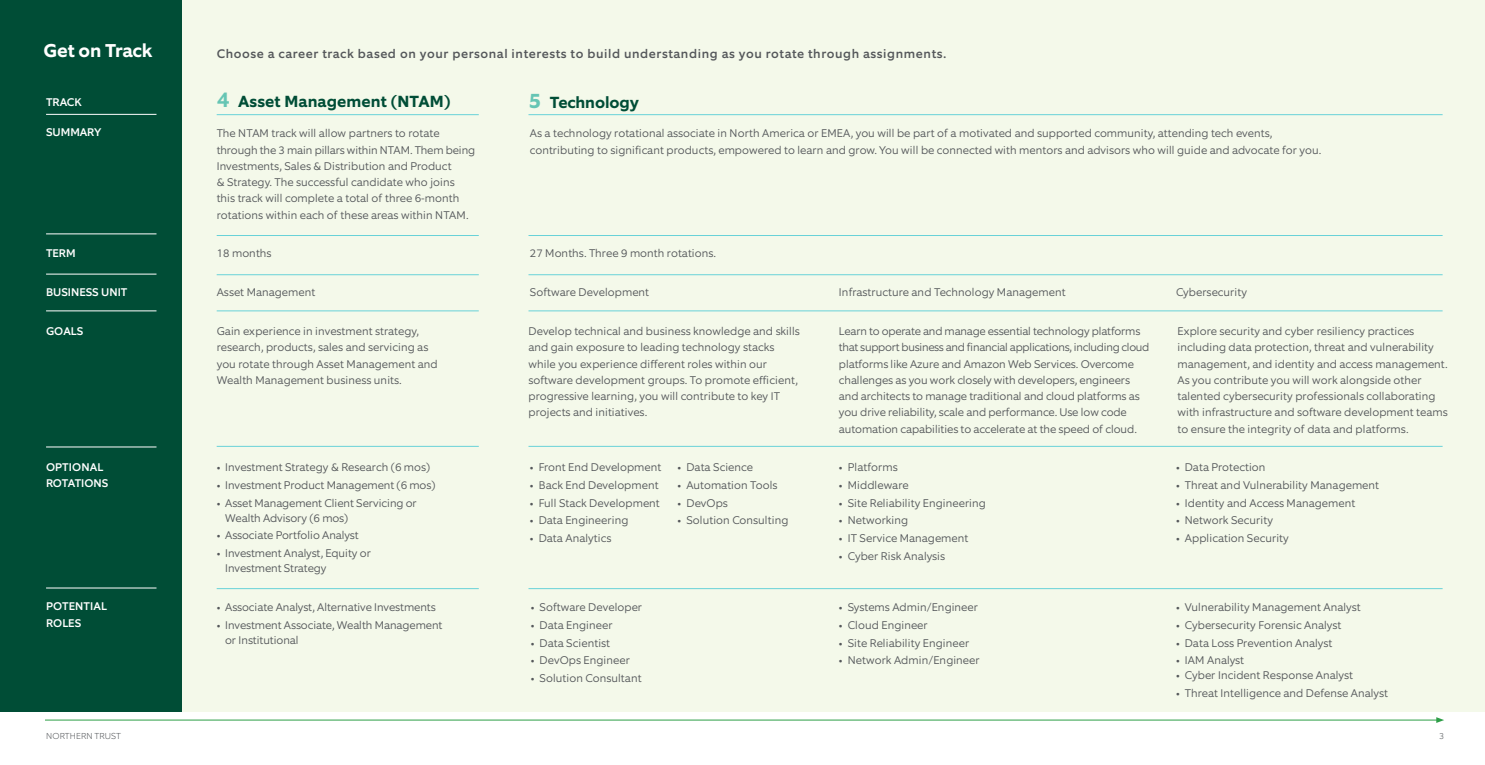
<style>
.page{position:relative;width:1485px;height:765px;background:#fff}
.page>*{position:absolute;margin:0;border:0;box-sizing:border-box;transform-origin:0 0}
.h2_evp_headline{font:700 18.75px "Equip";letter-spacing:-.005em;color:#fff}
.h2_evp_headline-2{font:700 16.25px "Equip";letter-spacing:.01em;color:#004d36}
.evp-bodycopy{font:500 12.5px "Equip";letter-spacing:.05em;color:#54575a}
.evp-bodycopy-2{font:300 11.25px/16.2px "Equip";color:#54575a}
.evp-bodycopy-3{font:500 11.25px/16.2px "Equip";color:#fff}
._06_Body{font:200 8.75px "Equip";letter-spacing:.01em;color:#54575a}
.s1{font-size:21.25px;color:#66c5b4}
</style>
<div class="page">
<div style="left:0;top:0;width:1485px;height:712px;background:#f4f9ea"></div>
<hr style="left:45px;top:720px;width:1393px;height:1px;background:#2d9e47">
<svg style="left:1436px;top:717px;width:8px;height:6px"></svg>
<div style="left:0;top:0;width:182px;height:712px;background:#004d36"></div>
<hr style="left:528px;top:114px;width:915px;height:1px;background:#68d2d8">
<hr style="left:528px;top:235px;width:915px;height:1px;background:#68d2d8">
<hr style="left:528px;top:274px;width:915px;height:1px;background:#68d2d8">
<hr style="left:528px;top:311px;width:915px;height:1px;background:#68d2d8">
<hr style="left:528px;top:446px;width:915px;height:1px;background:#68d2d8">
<hr style="left:528px;top:588px;width:915px;height:1px;background:#68d2d8">
<hr style="left:217px;top:114px;width:262px;height:1px;background:#68d2d8">
<hr style="left:217px;top:235px;width:262px;height:1px;background:#68d2d8">
<hr style="left:217px;top:274px;width:262px;height:1px;background:#68d2d8">
<hr style="left:217px;top:311px;width:262px;height:1px;background:#68d2d8">
<hr style="left:217px;top:446px;width:262px;height:1px;background:#68d2d8">
<hr style="left:217px;top:588px;width:262px;height:1px;background:#68d2d8">
<hr style="left:46px;top:114px;width:111px;height:1px;background:#fff">
<hr style="left:46px;top:234px;width:111px;height:1px;background:#fff">
<hr style="left:46px;top:274px;width:111px;height:1px;background:#fff">
<hr style="left:46px;top:311px;width:111px;height:1px;background:#fff">
<hr style="left:46px;top:447px;width:111px;height:1px;background:#fff">
<hr style="left:46px;top:588px;width:111px;height:1px;background:#fff">
<p class="h2_evp_headline" style="left:44px;top:38px;width:111px">Get on Track</p>
<p class="evp-bodycopy" style="left:217px;top:46px;width:731px">Choose a career track based on your personal interests to build understanding as you rotate through assignments.</p>
<p class="evp-bodycopy-3" style="left:46px;top:94px;width:37px">TRACK</p>
<p class="evp-bodycopy-3" style="left:46px;top:124px;width:57px">SUMMARY</p>
<p class="h2_evp_headline-2" style="left:217px;top:91px;width:235px"><span class="s1">4</span> Asset Management (NTAM)</p>
<p class="h2_evp_headline-2" style="left:528px;top:92px;width:112px"><span class="s1">5</span> Technology</p>
<p class="evp-bodycopy-2" style="left:530px;top:125px;width:793px">As a technology rotational associate in North America or EMEA, you will be part of a motivated and supported community, attending tech events, contributing to significant products, empowered to learn and grow. You will be connected with mentors and advisors who will guide and advocate for you.</p>
<p class="evp-bodycopy-2" style="left:217px;top:125px;width:260px">The NTAM track will allow partners to rotate through the 3 main pillars within NTAM. Them being Investments, Sales &amp; Distribution and Product<br>&amp; Strategy. The successful candidate who joins this track will complete a total of three 6-month rotations within each of these areas within NTAM.</p>
<p class="evp-bodycopy-3" style="left:46px;top:245px;width:31px">TERM</p>
<p class="evp-bodycopy-3" style="left:46px;top:284px;width:83px">BUSINESS UNIT</p>
<p class="evp-bodycopy-3" style="left:46px;top:323px;width:39px">GOALS</p>
<p class="evp-bodycopy-3" style="left:46px;top:459px;width:64px">OPTIONAL<br>ROTATIONS</p>
<p class="evp-bodycopy-3" style="left:46px;top:598px;width:63px">POTENTIAL<br>ROLES</p>
<p class="evp-bodycopy-2" style="left:217px;top:245px;width:56px">18 months</p>
<p class="evp-bodycopy-2" style="left:530px;top:245px;width:188px">27 Months. Three 9 month rotations.</p>
<p class="evp-bodycopy-2" style="left:217px;top:284px;width:100px">Asset Management</p>
<p class="evp-bodycopy-2" style="left:530px;top:284px;width:121px">Software Development</p>
<p class="evp-bodycopy-2" style="left:839px;top:284px;width:228px">Infrastructure and Technology Management</p>
<p class="evp-bodycopy-2" style="left:1176px;top:284px;width:73px">Cybersecurity</p>
<p class="evp-bodycopy-2" style="left:217px;top:323px;width:223px">Gain experience in investment strategy, research, products, sales and servicing as you rotate through Asset Management and Wealth Management business units.</p>
<p class="evp-bodycopy-2" style="left:217px;top:459px;width:215px">• Investment Strategy &amp; Research (6 mos)</p>
<p class="evp-bodycopy-2" style="left:217px;top:477px;width:220px">• Investment Product Management (6 mos)</p>
<p class="evp-bodycopy-2" style="left:225px;top:495px;width:193px;line-height:15px;text-indent:-8px">• Asset Management Client Servicing or<br>Wealth Advisory (6 mos)</p>
<p class="evp-bodycopy-2" style="left:217px;top:527px;width:144px">• Associate Portfolio Analyst</p>
<p class="evp-bodycopy-2" style="left:225px;top:546px;width:147px;line-height:15px;text-indent:-8px">• Investment Analyst, Equity or<br>Investment Strategy</p>
<p class="evp-bodycopy-2" style="left:217px;top:599px;width:221px">• Associate Analyst, Alternative Investments</p>
<p class="evp-bodycopy-2" style="left:225px;top:617px;width:219px;line-height:15px;text-indent:-8px">• Investment Associate, Wealth Management or Institutional</p>
<p class="evp-bodycopy-2" style="left:528px;top:323px;width:273px">Develop technical and business knowledge and skills and gain exposure to leading technology stacks while you experience different roles within our software development groups. To promote efficient, progressive learning, you will contribute to key IT projects and initiatives.</p>
<p class="evp-bodycopy-2" style="left:530px;top:459px;width:133px">• Front End Development</p>
<p class="evp-bodycopy-2" style="left:530px;top:477px;width:130px">• Back End Development</p>
<p class="evp-bodycopy-2" style="left:530px;top:495px;width:132px">• Full Stack Development</p>
<p class="evp-bodycopy-2" style="left:530px;top:512px;width:100px">• Data Engineering</p>
<p class="evp-bodycopy-2" style="left:530px;top:530px;width:83px">• Data Analytics</p>
<p class="evp-bodycopy-2" style="left:678px;top:459px;width:77px">• Data Science</p>
<p class="evp-bodycopy-2" style="left:678px;top:477px;width:102px">• Automation Tools</p>
<p class="evp-bodycopy-2" style="left:678px;top:495px;width:52px">• DevOps</p>
<p class="evp-bodycopy-2" style="left:678px;top:512px;width:112px">• Solution Consulting</p>
<p class="evp-bodycopy-2" style="left:531px;top:599px;width:113px">• Software Developer</p>
<p class="evp-bodycopy-2" style="left:531px;top:617px;width:83px">• Data Engineer</p>
<p class="evp-bodycopy-2" style="left:531px;top:635px;width:81px">• Data Scientist</p>
<p class="evp-bodycopy-2" style="left:531px;top:652px;width:101px">• DevOps Engineer</p>
<p class="evp-bodycopy-2" style="left:531px;top:670px;width:112px">• Solution Consultant</p>
<p class="evp-bodycopy-2" style="left:839px;top:323px;width:312px">Learn to operate and manage essential technology platforms that support business and financial applications, including cloud platforms like Azure and Amazon Web Services. Overcome challenges as you work closely with developers, engineers and architects to manage traditional and cloud platforms as you drive reliability, scale and performance. Use low code automation capabilities to accelerate at the speed of cloud.</p>
<p class="evp-bodycopy-2" style="left:1178px;top:323px;width:272px">Explore security and cyber resiliency practices including data protection, threat and vulnerability management, and identity and access management.<br>As you contribute you will work alongside other talented cybersecurity professionals collaborating with infrastructure and software development teams to ensure the integrity of data and platforms.</p>
<p class="evp-bodycopy-2" style="left:1176px;top:459px;width:91px">• Data Protection</p>
<p class="evp-bodycopy-2" style="left:1176px;top:477px;width:205px">• Threat and Vulnerability Management</p>
<p class="evp-bodycopy-2" style="left:1176px;top:495px;width:181px">• Identity and Access Management</p>
<p class="evp-bodycopy-2" style="left:1176px;top:512px;width:99px">• Network Security</p>
<p class="evp-bodycopy-2" style="left:1176px;top:530px;width:115px">• Application Security</p>
<p class="evp-bodycopy-2" style="left:839px;top:459px;width:60px">• Platforms</p>
<p class="evp-bodycopy-2" style="left:839px;top:477px;width:71px">• Middleware</p>
<p class="evp-bodycopy-2" style="left:839px;top:495px;width:149px">• Site Reliability Engineering</p>
<p class="evp-bodycopy-2" style="left:839px;top:512px;width:71px">• Networking</p>
<p class="evp-bodycopy-2" style="left:839px;top:530px;width:131px">• IT Service Management</p>
<p class="evp-bodycopy-2" style="left:839px;top:548px;width:108px">• Cyber Risk Analysis</p>
<p class="evp-bodycopy-2" style="left:839px;top:599px;width:141px">• Systems Admin/Engineer</p>
<p class="evp-bodycopy-2" style="left:839px;top:617px;width:90px">• Cloud Engineer</p>
<p class="evp-bodycopy-2" style="left:839px;top:635px;width:132px">• Site Reliability Engineer</p>
<p class="evp-bodycopy-2" style="left:839px;top:652px;width:142px">• Network Admin/Engineer</p>
<p class="evp-bodycopy-2" style="left:1176px;top:599px;width:186px">• Vulnerability Management Analyst</p>
<p class="evp-bodycopy-2" style="left:1176px;top:617px;width:167px">• Cybersecurity Forensic Analyst</p>
<p class="evp-bodycopy-2" style="left:1176px;top:635px;width:158px">• Data Loss Prevention Analyst</p>
<p class="evp-bodycopy-2" style="left:1176px;top:652px;width:70px">• IAM Analyst</p>
<p class="evp-bodycopy-2" style="left:1176px;top:667px;width:179px">• Cyber Incident Response Analyst</p>
<p class="evp-bodycopy-2" style="left:1176px;top:685px;width:214px">• Threat Intelligence and Defense Analyst</p>
<p class="_06_Body" style="left:46px;top:731px;width:76px">NORTHERN TRUST</p>
<p class="_06_Body" style="left:1439px;top:731px;width:6px">3</p>
</div>
